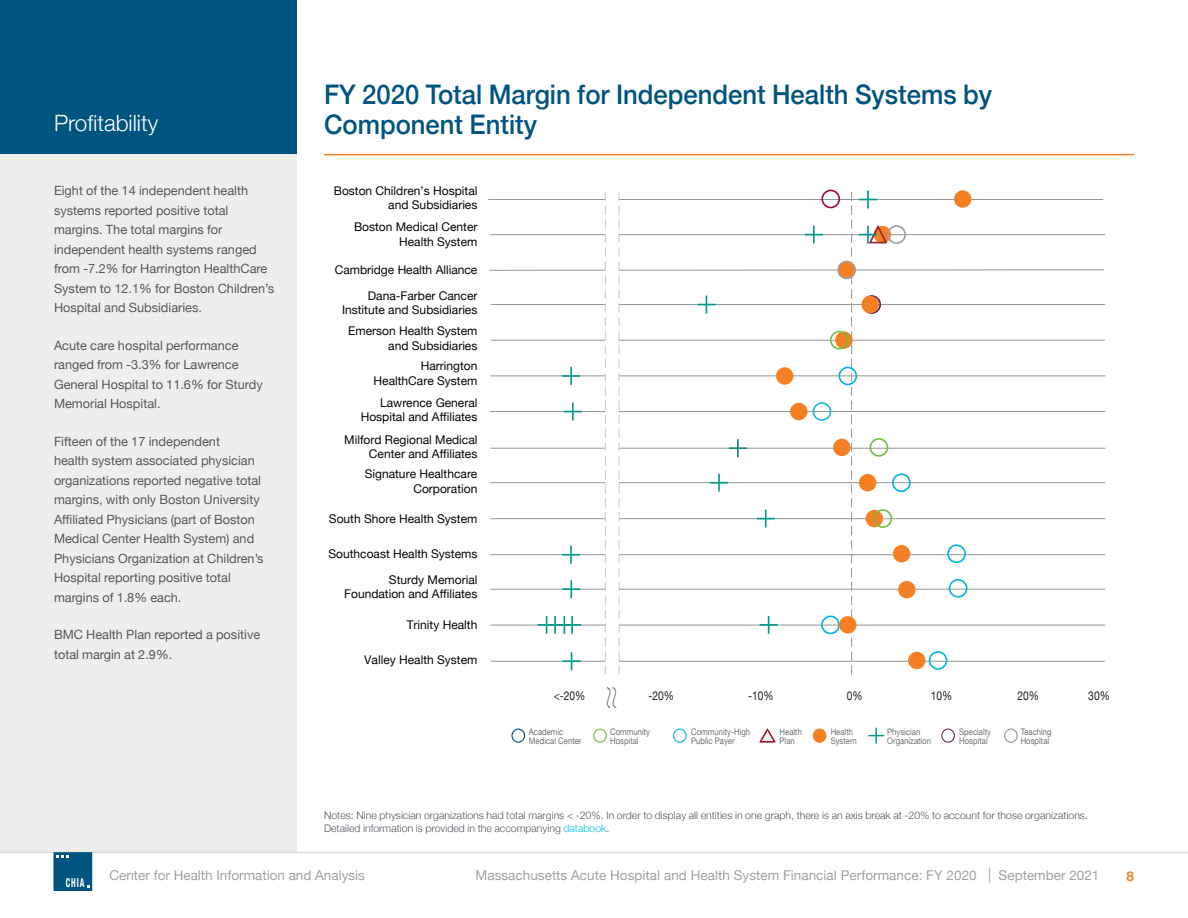
<style>
.page{position:relative;width:1188px;height:918px;background:#fff}
.page>*{position:absolute;margin:0;border:0;box-sizing:border-box;transform-origin:0 0}
.t1{font:200 33px "Helvetica Neue";color:#231f20;scale:1.25 1}
.t2{font:500 27px "Helvetica Neue";color:#005480;scale:.95 1}
.t3{font:300 22.5px "Helvetica Neue";color:#fff}
.t4{font:13.5px "Helvetica Neue";letter-spacing:.005em;color:#a1a1a5}
.t5{font:700 13.5px "Helvetica Neue";color:#f58023}
.t6{font:12.75px/19.5px "Helvetica Neue";color:#57585a}
.t7{font:12.3px "Helvetica Neue";color:#231f20;scale:.84 1}
.t8{font:700 condensed 12.15px "Helvetica Neue";color:#fff;scale:.7 1}
.t9{font:12px/14.4px "Helvetica Neue";color:#050504;text-align:right}
.t10{font:300 10.5px/12.8px "Helvetica Neue";color:#52565f}
.t11{font:9px "Helvetica Neue";color:#6d6e71;scale:.86 1}
.s1{color:#02bce8}
.s2{font-size:14.85px}
</style>
<div class="page">
<div style="left:0;top:137px;width:297px;height:716px;background:#eeefec"></div>
<div style="left:0;top:0;width:297px;height:154px;background:#005480"></div>
<hr style="left:0;top:852px;width:1188px;height:1px;background:#ceced0">
<div style="left:54px;top:853px;width:38px;height:37px;background:#005480"></div>
<div style="left:54px;top:852px;width:38px;height:39px;border:1px solid #005480"></div>
<svg style="left:56px;top:855px;width:13px;height:2px"></svg>
<hr style="left:324px;top:154px;width:810px;height:1px;background:#f58023">
<div style="left:941px;top:729px;width:14px;height:14px;border:1px solid #6c335e;border-radius:50%"></div>
<svg style="left:759px;top:728px;width:17px;height:15px"></svg>
<div style="left:1004px;top:729px;width:14px;height:14px;border:1px solid #939598;border-radius:50%"></div>
<div style="left:813px;top:729px;width:13px;height:13px;background:#f58023;border-radius:50%"></div>
<div style="left:813px;top:729px;width:13px;height:14px;border:1px solid #f58023;border-radius:50%"></div>
<div style="left:673px;top:729px;width:14px;height:14px;border:1px solid #00b3e4;border-radius:50%"></div>
<div style="left:593px;top:729px;width:14px;height:14px;border:1px solid #74bd43;border-radius:50%"></div>
<div style="left:511px;top:729px;width:14px;height:14px;border:1px solid #005480;border-radius:50%"></div>
<svg style="left:869px;top:728px;width:14px;height:15px"></svg>
<hr style="left:491px;top:304px;width:614px;height:1px;background:#939598">
<hr style="left:491px;top:411px;width:614px;height:1px;background:#939598">
<hr style="left:491px;top:661px;width:614px;height:1px;background:#939598">
<hr style="left:491px;top:234px;width:614px;height:1px;background:#939598">
<hr style="left:491px;top:340px;width:614px;height:1px;background:#939598">
<hr style="left:491px;top:376px;width:614px;height:1px;background:#939598">
<hr style="left:491px;top:448px;width:614px;height:1px;background:#939598">
<hr style="left:491px;top:625px;width:614px;height:1px;background:#939598">
<hr style="left:491px;top:482px;width:614px;height:1px;background:#939598">
<hr style="left:491px;top:518px;width:614px;height:1px;background:#939598">
<hr style="left:491px;top:554px;width:614px;height:1px;background:#939598">
<hr style="left:491px;top:589px;width:614px;height:1px;background:#939598">
<div style="left:821px;top:190px;width:19px;height:18px;border:2px solid #a30a32;border-radius:50%"></div>
<svg style="left:489px;top:191px;width:615px;height:484px"></svg>
<div style="left:947px;top:544px;width:19px;height:19px;border:2px solid #00b3e4;border-radius:50%"></div>
<div style="left:949px;top:579px;width:18px;height:19px;border:2px solid #00b3e4;border-radius:50%"></div>
<h2 class="t2" style="left:324px;top:72px;width:705px">FY 2020 Total Margin for Independent Health Systems by</h2>
<h3 class="t3" style="left:54px;top:105px;width:106px">Profitability</h3>
<h2 class="t2" style="left:324px;top:102px;width:226px">Component Entity</h2>
<p class="t6" style="left:54px;top:182px;width:222px">Eight of the 14 independent health systems reported positive total margins. The total margins for independent health systems ranged from -7.2% for Harrington HealthCare System to 12.1% for Boston Children’s Hospital and Subsidiaries.</p>
<p class="t6" style="left:54px;top:336px;width:210px">Acute care hospital performance ranged from -3.3% for Lawrence<br>General Hospital to 11.6% for Sturdy<br>Memorial Hospital.</p>
<p class="t6" style="left:54px;top:432px;width:211px">Fifteen of the 17 independent<br>health system associated physician organizations reported negative total margins, with only Boston University Affiliated Physicians (part of Boston Medical Center Health System) and Physicians Organization at Children’s Hospital reporting positive total margins of 1.8% each.</p>
<p class="t6" style="left:54px;top:625px;width:208px">BMC Health Plan reported a positive total margin at 2.9%.</p>
<p class="t9" style="left:334px;top:184px;width:145px">Boston Children’s Hospital and Subsidiaries</p>
<p class="t9" style="left:354px;top:220px;width:125px">Boston Medical Center<br>Health System</p>
<p class="t9" style="left:335px;top:257px;width:144px;line-height:26px">Cambridge Health Alliance<br>Dana-Farber Cancer</p>
<p class="t9" style="left:342px;top:300px;width:137px;line-height:21px;text-align:center">Institute and Subsidiaries<br>Emerson Health System</p>
<p class="t9" style="left:388px;top:336px;width:91px;line-height:20.7px">and Subsidiaries<br>Harrington</p>
<p class="t9" style="left:374px;top:370px;width:105px;line-height:21.8px;text-align:center">HealthCare System<br>Lawrence General</p>
<p class="t9" style="left:344px;top:406px;width:135px;line-height:22.8px">Hospital and Affiliates<br>Milford Regional Medical</p>
<p class="t9" style="left:365px;top:444px;width:114px;line-height:20.1px;text-align:center">Center and Affiliates<br>Signature Healthcare</p>
<p class="t9" style="left:413px;top:482px;width:65px">Corporation</p>
<p class="t9" style="left:329px;top:512px;width:150px">South Shore Health System</p>
<p class="t9" style="left:329px;top:542px;width:150px;line-height:25.7px">Southcoast Health Systems<br>Sturdy Memorial</p>
<p class="t9" style="left:344px;top:588px;width:135px">Foundation and Affiliates</p>
<p class="t9" style="left:407px;top:618px;width:72px">Trinity Health</p>
<p class="t9" style="left:364px;top:653px;width:115px">Valley Health System</p>
<p class="t7" style="left:554px;top:687px;width:39px">&lt;-20%</p>
<h1 class="t1" style="left:583px;top:710px;width:21px;rotate:-90deg">≈</h1>
<p class="t7" style="left:649px;top:687px;width:32px">-20%</p>
<p class="t7" style="left:748px;top:687px;width:32px">-10%</p>
<p class="t7" style="left:847px;top:687px;width:20px">0%</p>
<p class="t7" style="left:931px;top:687px;width:27px">10%</p>
<p class="t7" style="left:1017px;top:687px;width:27px">20%</p>
<p class="t7" style="left:1088px;top:687px;width:27px">30%</p>
<p class="t11" style="left:529px;top:725px;width:42px">Academic</p>
<p class="t11" style="left:610px;top:725px;width:48px">Community</p>
<p class="t11" style="left:691px;top:725px;width:70px">Community-High</p>
<p class="t11" style="left:780px;top:725px;width:28px">Health</p>
<p class="t11" style="left:831px;top:725px;width:28px">Health</p>
<p class="t11" style="left:887px;top:725px;width:40px">Physician</p>
<p class="t11" style="left:959px;top:725px;width:38px">Specialty</p>
<p class="t11" style="left:1021px;top:725px;width:38px">Teaching</p>
<p class="t11" style="left:529px;top:734px;width:63px">Medical Center</p>
<p class="t11" style="left:610px;top:734px;width:35px">Hospital</p>
<p class="t11" style="left:691px;top:734px;width:52px">Public Payer</p>
<p class="t11" style="left:780px;top:734px;width:19px">Plan</p>
<p class="t11" style="left:831px;top:734px;width:32px">System</p>
<p class="t11" style="left:887px;top:734px;width:52px">Organization</p>
<p class="t11" style="left:959px;top:734px;width:35px">Hospital</p>
<p class="t11" style="left:1021px;top:734px;width:35px">Hospital</p>
<p class="t10" style="left:324px;top:808px;width:765px">Notes: Nine physician organizations had total margins &lt; -20%. In order to display all entities in one graph, there is an axis break at -20% to account for those organizations.<br>Detailed information is provided in the accompanying <span class="s1">databook</span>.</p>
<p class="t8" style="left:66px;top:873px;width:28px">CHIA</p>
<p class="t4" style="left:109px;top:866px;width:257px">Center for Health Information and Analysis</p>
<p class="t4" style="left:476px;top:866px;width:625px">Massachusetts Acute Hospital and Health System Financial Performance: FY 2020 <span class="s2">|</span> September 2021</p>
<p class="t5" style="left:1126px;top:865px;width:9px">8</p>
</div>
